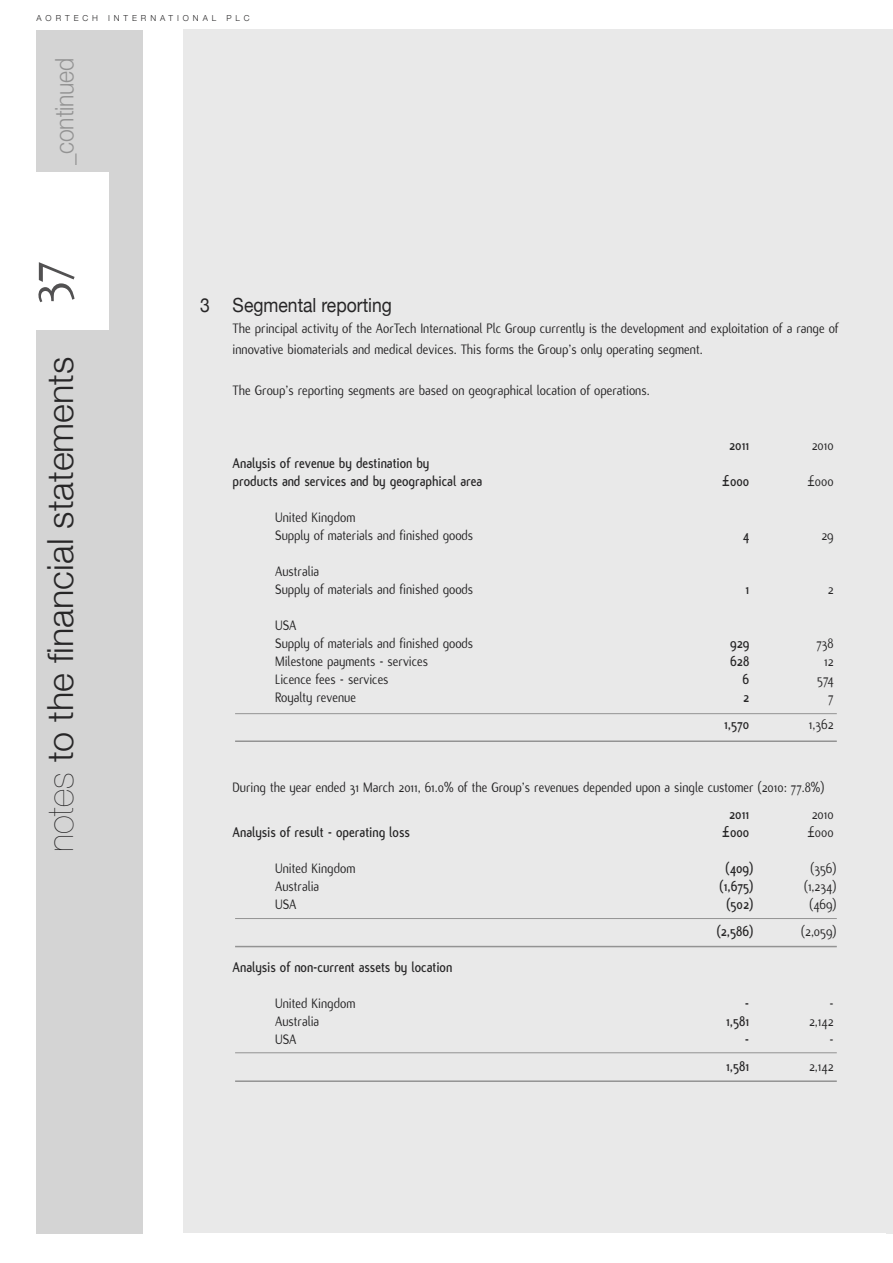
<style>
.page{position:relative;width:893px;height:1263px;background:#fff}
.page>*{position:absolute;margin:0;border:0;box-sizing:border-box;transform-origin:0 0}
.t1{font:53.55px "Flux";color:#525152}
.t2{font:300 36px "Helvetica Neue";color:#272627}
.t3{font:300 25.5px "Helvetica Neue";letter-spacing:-.01em;color:#939393;scale:.9 1}
.t4{font:19.5px "Helvetica Neue";color:#272627;scale:.9 1}
.t5{font:15px/18px "Flux";color:#272627;scale:.9 1}
.t6{font:700 15px/18px "Flux";color:#272627;scale:.9 1}
.t7{font:300 8.25px "Helvetica Neue";letter-spacing:.475em;color:#272627}
.s1{font-weight:200}
</style>
<div class="page">
<div style="left:183px;top:30px;width:710px;height:1203px;background:#e9e9e9"></div>
<div style="left:36px;top:30px;width:106px;height:1203px;background:#d4d4d4"></div>
<div style="left:6px;top:172px;width:102px;height:158px;background:#fff"></div>
<hr style="left:235px;top:740px;width:602px;height:2px;background:#939393">
<hr style="left:235px;top:713px;width:602px;height:1px;background:#939393">
<hr style="left:235px;top:1052px;width:602px;height:1px;background:#939393">
<hr style="left:235px;top:918px;width:602px;height:1px;background:#939393">
<hr style="left:235px;top:1080px;width:602px;height:2px;background:#939393">
<hr style="left:235px;top:946px;width:602px;height:1px;background:#939393">
<p class="t7" style="left:37px;top:13px;width:215px">AORTECH INTERNATIONAL PLC</p>
<h3 class="t3" style="left:49px;top:165px;width:121px;rotate:-90deg">_continued</h3>
<h1 class="t1" style="left:13px;top:304px;width:45px;rotate:-90deg">37</h1>
<h2 class="t2" style="left:38px;top:852px;width:497px;rotate:-90deg"><span class="s1">notes</span> to the financial statements</h2>
<h3 class="t4" style="left:200px;top:293px;width:12px">3</h3>
<h3 class="t4" style="left:233px;top:293px;width:178px">Segmental reporting</h3>
<p class="t5" style="left:233px;top:317px;width:675px;line-height:21px">The principal activity of the AorTech International Plc Group currently is the development and exploitation of a range of innovative biomaterials and medical devices. This forms the Group’s only operating segment.</p>
<p class="t5" style="left:233px;top:380px;width:465px">The Group’s reporting segments are based on geographical location of operations.</p>
<p class="t6" style="left:233px;top:454px;width:279px">Analysis of revenue by destination by<br>products and services and by geographical area</p>
<p class="t5" style="left:275px;top:508px;width:222px">United Kingdom<br>Supply of materials and finished goods</p>
<p class="t5" style="left:275px;top:562px;width:222px">Australia<br>Supply of materials and finished goods</p>
<p class="t5" style="left:275px;top:616px;width:222px">USA<br>Supply of materials and finished goods</p>
<p class="t6" style="left:729px;top:436px;width:24px">2011</p>
<p class="t5" style="left:812px;top:436px;width:26px">2010</p>
<p class="t6" style="left:722px;top:472px;width:32px">£000</p>
<p class="t5" style="left:807px;top:472px;width:31px">£000</p>
<p class="t6" style="left:743px;top:526px;width:9px">4</p>
<p class="t5" style="left:821px;top:526px;width:15px">29</p>
<p class="t6" style="left:745px;top:580px;width:6px">1</p>
<p class="t5" style="left:828px;top:580px;width:8px">2</p>
<p class="t6" style="left:730px;top:634px;width:23px">929</p>
<p class="t5" style="left:816px;top:634px;width:21px">738</p>
<p class="t5" style="left:275px;top:652px;width:171px">Milestone payments - services</p>
<p class="t6" style="left:730px;top:652px;width:23px">628</p>
<p class="t5" style="left:824px;top:652px;width:12px">12</p>
<p class="t5" style="left:275px;top:670px;width:128px">Licence fees - services</p>
<p class="t6" style="left:743px;top:670px;width:9px">6</p>
<p class="t5" style="left:817px;top:670px;width:20px">574</p>
<p class="t5" style="left:275px;top:688px;width:91px">Royalty revenue</p>
<p class="t6" style="left:743px;top:688px;width:8px">2</p>
<p class="t5" style="left:828px;top:688px;width:7px">7</p>
<p class="t6" style="left:724px;top:715px;width:29px">1,570</p>
<p class="t5" style="left:809px;top:715px;width:29px">1,362</p>
<p class="t5" style="left:233px;top:778px;width:659px">During the year ended 31 March 2011, 61.0% of the Group’s revenues depended upon a single customer (2010: 77.8%)</p>
<p class="t6" style="left:729px;top:805px;width:24px">2011</p>
<p class="t5" style="left:812px;top:805px;width:26px">2010</p>
<p class="t6" style="left:233px;top:823px;width:198px">Analysis of result - operating loss</p>
<p class="t6" style="left:722px;top:823px;width:32px">£000</p>
<p class="t5" style="left:807px;top:823px;width:31px">£000</p>
<p class="t5" style="left:275px;top:859px;width:91px">United Kingdom</p>
<p class="t6" style="left:725px;top:859px;width:33px">(409)</p>
<p class="t5" style="left:810px;top:859px;width:31px">(356)</p>
<p class="t5" style="left:275px;top:877px;width:51px">Australia</p>
<p class="t6" style="left:719px;top:877px;width:40px">(1,675)</p>
<p class="t5" style="left:804px;top:877px;width:38px">(1,234)</p>
<p class="t5" style="left:275px;top:895px;width:25px">USA</p>
<p class="t6" style="left:726px;top:895px;width:32px">(502)</p>
<p class="t5" style="left:809px;top:895px;width:32px">(469)</p>
<p class="t6" style="left:716px;top:922px;width:43px">(2,586)</p>
<p class="t5" style="left:801px;top:922px;width:41px">(2,059)</p>
<p class="t6" style="left:233px;top:958px;width:245px">Analysis of non-current assets by location</p>
<p class="t5" style="left:275px;top:994px;width:91px">United Kingdom</p>
<p class="t6" style="left:745px;top:994px;width:6px">-</p>
<p class="t5" style="left:829px;top:994px;width:6px">-</p>
<p class="t5" style="left:275px;top:1012px;width:51px">Australia</p>
<p class="t6" style="left:726px;top:1012px;width:27px">1,581</p>
<p class="t5" style="left:809px;top:1012px;width:29px">2,142</p>
<p class="t5" style="left:275px;top:1030px;width:25px">USA</p>
<p class="t6" style="left:745px;top:1030px;width:6px">-</p>
<p class="t5" style="left:829px;top:1030px;width:6px">-</p>
<p class="t6" style="left:726px;top:1057px;width:27px">1,581</p>
<p class="t5" style="left:809px;top:1057px;width:29px">2,142</p>
</div>
